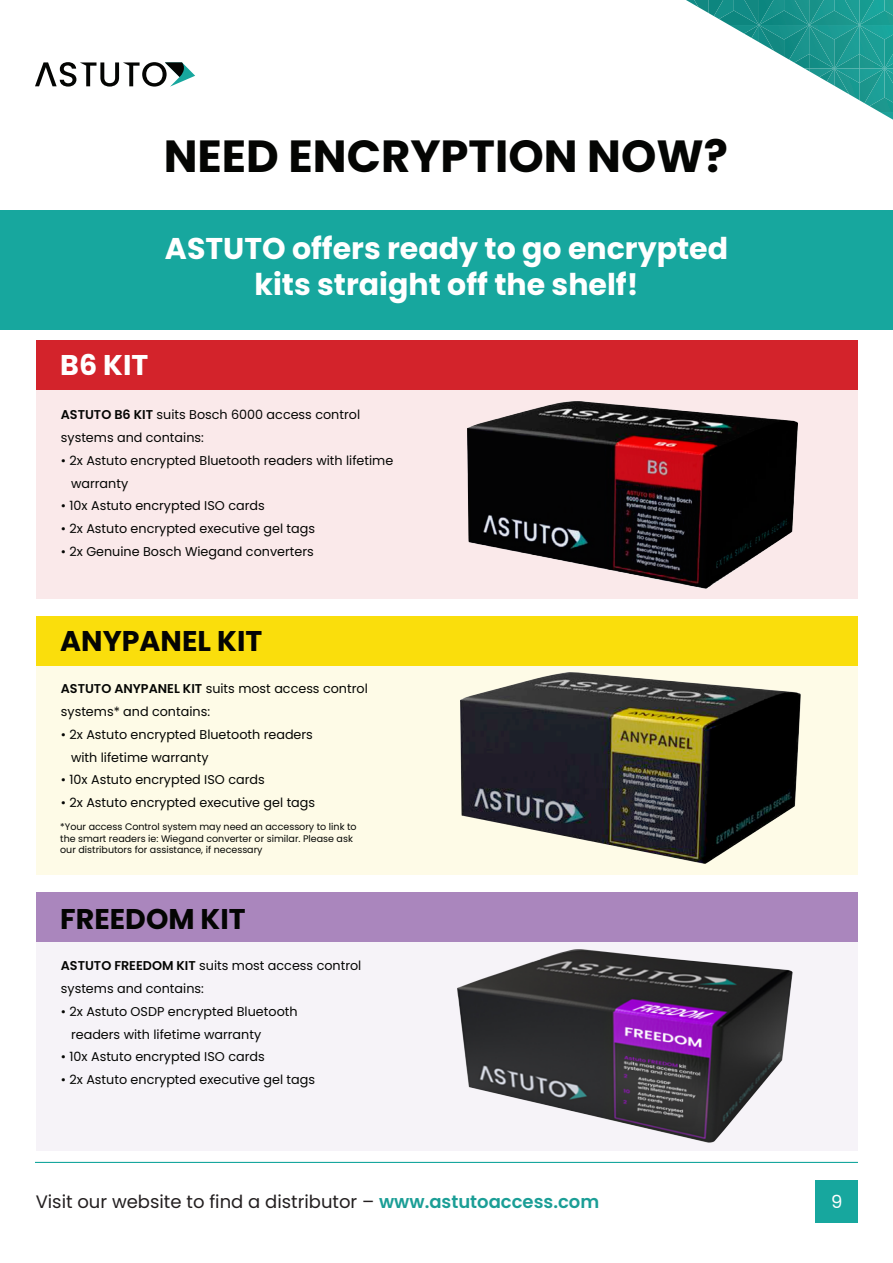
<style>
.page{position:relative;width:893px;height:1263px;background:#fff}
.page>*{position:absolute;margin:0;border:0;box-sizing:border-box;transform-origin:0 0}
.t1{font:700 45px "Poppins";color:#040503}
.t2{font:700 30px/36px "Poppins";color:#fff;text-align:center}
.t3{font:700 28.5px "Poppins";color:#040503}
.t4{font:700 28.5px "Poppins";color:#fff}
.t5{font:18px "Poppins";color:#231f20}
.t6{font:18px "Poppins";color:#fff}
.t7{font:12.75px/22.8px "Poppins";color:#040503}
.t8{font:9.45px/11.4px "Poppins";color:#040503}
.s1{font-weight:600}
.s2{font-weight:600;color:#1b9e96}
</style>
<div class="page">
<div style="left:0;top:210px;width:893px;height:120px;background:#17a79e"></div>
<svg style="left:35px;top:62px;width:160px;height:25px"></svg>
<div style="left:38px;top:342px;width:817px;height:254px;background:#fae9ea"></div>
<div style="left:36px;top:340px;width:821px;height:50px;background:#d3232b"></div>
<img style="left:467px;top:402px;width:331px;height:186px">
<div style="left:36px;top:616px;width:821px;height:258px;background:#fefbe7"></div>
<div style="left:36px;top:616px;width:821px;height:50px;background:#fade0c"></div>
<img style="left:461px;top:673px;width:340px;height:191px">
<div style="left:38px;top:894px;width:817px;height:255px;background:#f6f3f8"></div>
<div style="left:36px;top:892px;width:821px;height:50px;background:#aa86bd"></div>
<img style="left:457px;top:949px;width:336px;height:193px">
<hr style="left:35px;top:1162px;width:823px;height:1px;background:#17a79e">
<div style="left:815px;top:1180px;width:43px;height:43px;background:#17a79e"></div>
<svg style="left:686px;top:0;width:207px;height:120px"></svg>
<h1 class="t1" style="left:164px;top:131px;width:566px">NEED ENCRYPTION NOW?</h1>
<h2 class="t2" style="left:165px;top:230px;width:565px">ASTUTO offers ready to go encrypted kits straight off the shelf!</h2>
<h3 class="t4" style="left:60px;top:349px;width:90px">B6 KIT</h3>
<p class="t7" style="left:61px;top:403px;width:301px"><span class="s1">ASTUTO B6 KIT</span> suits Bosch 6000 access control systems and contains:</p>
<p class="t7" style="left:71px;top:449px;width:324px;text-indent:-10px">• 2x Astuto encrypted Bluetooth readers with lifetime warranty</p>
<p class="t7" style="left:61px;top:495px;width:205px">• 10x Astuto encrypted ISO cards</p>
<p class="t7" style="left:61px;top:517px;width:256px">• 2x Astuto encrypted executive gel tags</p>
<p class="t7" style="left:61px;top:540px;width:254px">• 2x Genuine Bosch Wiegand converters</p>
<h3 class="t3" style="left:60px;top:625px;width:204px">ANYPANEL KIT</h3>
<p class="t7" style="left:61px;top:677px;width:308px"><span class="s1">ASTUTO ANYPANEL KIT</span> suits most access control systems* and contains:</p>
<p class="t7" style="left:71px;top:723px;width:243px;text-indent:-10px">• 2x Astuto encrypted Bluetooth readers with lifetime warranty</p>
<p class="t7" style="left:61px;top:768px;width:205px">• 10x Astuto encrypted ISO cards</p>
<p class="t7" style="left:61px;top:791px;width:256px">• 2x Astuto encrypted executive gel tags</p>
<p class="t8" style="left:60px;top:821px;width:298px">*Your access Control system may need an accessory to link to the smart readers ie: Wiegand converter or similar. Please ask our distributors for assistance, if necessary</p>
<h3 class="t3" style="left:60px;top:902px;width:187px">FREEDOM KIT</h3>
<p class="t7" style="left:61px;top:954px;width:302px"><span class="s1">ASTUTO FREEDOM KIT</span> suits most access control systems and contains:</p>
<p class="t7" style="left:71px;top:1000px;width:228px;text-indent:-10px">• 2x Astuto OSDP encrypted Bluetooth readers with lifetime warranty</p>
<p class="t7" style="left:61px;top:1045px;width:205px">• 10x Astuto encrypted ISO cards</p>
<p class="t7" style="left:61px;top:1068px;width:256px">• 2x Astuto encrypted executive gel tags</p>
<h3 class="t5" style="left:36px;top:1191px;width:565px">Visit our website to find a distributor – <span class="s2">www.astutoaccess.com</span></h3>
<h3 class="t6" style="left:831px;top:1191px;width:13px">9</h3>
</div>
